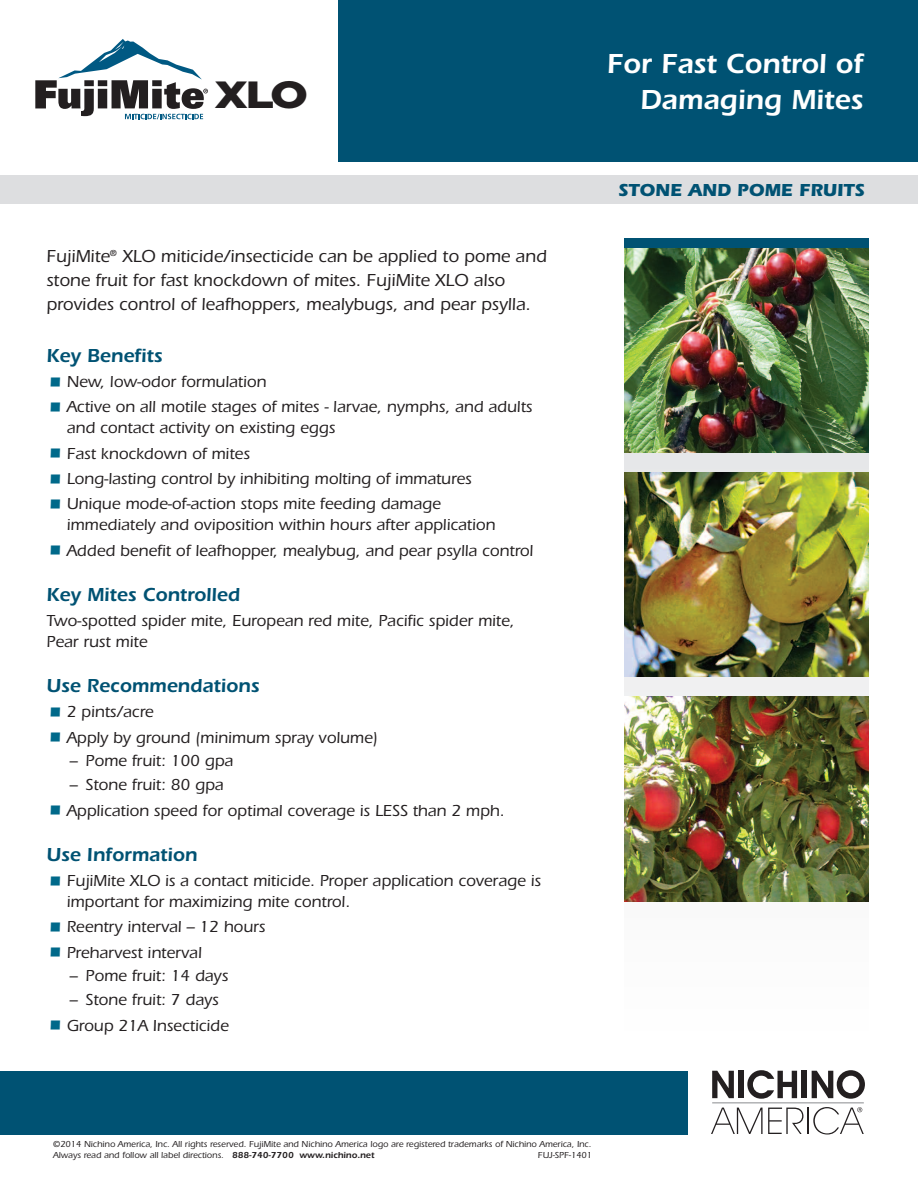
<style>
.page{position:relative;width:918px;height:1188px;background:#fff}
.page>*{position:absolute;margin:0;border:0;box-sizing:border-box;transform-origin:0 0}
.t1{font:900 37.95px "Gotham";color:#231f20;scale:1.21 1}
.t2{font:600 28.5px/36px "Itc Eras";color:#fff;text-align:right}
.t3{font:600 19.5px "Itc Eras";color:#005273}
.t4{font:500 18px/24px "Itc Eras";color:#231f20}
.t5{font:700 18px "Itc Eras";color:#005273}
.t6{font:500 16.5px/21px "Itc Eras";color:#231f20}
.t7{font:500 9px/10.8px "Itc Eras";color:#231f20}
.s1{font-size:30px;color:#00698a}
.s2{font-weight:600}
</style>
<div class="page">
<svg style="left:35px;top:39px;width:173px;height:80px"></svg>
<div style="left:0;top:176px;width:918px;height:28px;background:#dddee0"></div>
<div style="left:339px;top:0;width:579px;height:162px;background:#005273"></div>
<svg style="left:624px;top:452px;width:245px;height:450px"></svg>
<img style="left:624px;top:248px;width:245px;height:204px">
<div style="left:624px;top:238px;width:245px;height:10px;background:#005273"></div>
<div style="left:0;top:1071px;width:688px;height:64px;background:#005273"></div>
<svg style="left:712px;top:1071px;width:22px;height:27px"></svg>
<div style="left:739px;top:1071px;width:5px;height:27px;background:#231f20"></div>
<div style="left:802px;top:1071px;width:5px;height:27px;background:#231f20"></div>
<svg style="left:747px;top:1070px;width:50px;height:29px"></svg>
<svg style="left:812px;top:1070px;width:53px;height:29px"></svg>
<hr style="left:712px;top:1102px;width:152px;height:1px;background:#8a8c8f">
<svg style="left:711px;top:1107px;width:153px;height:28px"></svg>
<img style="left:624px;top:472px;width:245px;height:205px">
<img style="left:624px;top:697px;width:245px;height:204px">
<h1 class="t1" style="left:215px;top:82px;width:79px">XLO</h1>
<p class="t4" style="left:46px;top:246px;width:502px">FujiMite<sup>®</sup> XLO miticide/insecticide can be applied to pome and stone fruit for fast knockdown of mites. FujiMite XLO also provides control of leafhoppers, mealybugs, and pear psylla.</p>
<p class="t3" style="left:46px;top:349px;width:117px">Key Benefits</p>
<p class="t6" style="left:46px;top:373px;width:221px"><span class="s1">•</span> New, low-odor formulation</p>
<p class="t6" style="left:67px;top:398px;width:467px;text-indent:-20px"><span class="s1">•</span> Active on all motile stages of mites - larvae, nymphs, and adults and contact activity on existing eggs</p>
<p class="t6" style="left:46px;top:445px;width:205px"><span class="s1">•</span> Fast knockdown of mites</p>
<p class="t6" style="left:46px;top:470px;width:427px"><span class="s1">•</span> Long-lasting control by inhibiting molting of immatures</p>
<p class="t6" style="left:67px;top:495px;width:430px;text-indent:-20px"><span class="s1">•</span> Unique mode-of-action stops mite feeding damage immediately and oviposition within hours after application</p>
<p class="t6" style="left:46px;top:541px;width:488px"><span class="s1">•</span> Added benefit of leafhopper, mealybug, and pear psylla control</p>
<p class="t3" style="left:46px;top:588px;width:195px">Key Mites Controlled</p>
<p class="t6" style="left:46px;top:612px;width:470px">Two-spotted spider mite, European red mite, Pacific spider mite,<br>Pear rust mite</p>
<p class="t3" style="left:46px;top:679px;width:215px">Use Recommendations</p>
<p class="t6" style="left:46px;top:703px;width:109px"><span class="s1">•</span> 2 pints/acre</p>
<p class="t6" style="left:46px;top:728px;width:333px"><span class="s1">•</span> Apply by ground (minimum spray volume)</p>
<p class="t6" style="left:69px;top:752px;width:165px">– Pome fruit: 100 gpa</p>
<p class="t6" style="left:69px;top:776px;width:156px">– Stone fruit: 80 gpa</p>
<p class="t6" style="left:46px;top:801px;width:460px"><span class="s1">•</span> Application speed for optimal coverage is LESS than 2 mph.</p>
<p class="t3" style="left:46px;top:848px;width:152px">Use Information</p>
<p class="t6" style="left:67px;top:872px;width:476px;text-indent:-20px"><span class="s1">•</span> FujiMite XLO is a contact miticide. Proper application coverage is important for maximizing mite control.</p>
<p class="t6" style="left:46px;top:918px;width:220px"><span class="s1">•</span> Reentry interval – 12 hours</p>
<p class="t6" style="left:46px;top:943px;width:157px"><span class="s1">•</span> Preharvest interval</p>
<p class="t6" style="left:70px;top:967px;width:160px">– Pome fruit: 14 days</p>
<p class="t6" style="left:70px;top:991px;width:151px">– Stone fruit: 7 days</p>
<p class="t6" style="left:46px;top:1016px;width:184px"><span class="s1">•</span> Group 21A Insecticide</p>
<h2 class="t2" style="left:607px;top:49px;width:258px">For Fast Control of<br>Damaging Mites</h2>
<p class="t5" style="left:618px;top:184px;width:248px">STONE AND POME FRUITS</p>
<p class="t7" style="left:53px;top:1139px;width:540px">©2014 Nichino America, Inc. All rights reserved. FujiMite and Nichino America logo are registered trademarks of Nichino America, Inc.<br>Always read and follow all label directions. <span class="s2">888-740-7700 www.nichino.net</span></p>
<p class="t7" style="left:538px;top:1150px;width:56px">FUJ-SPF-1401</p>
</div>
